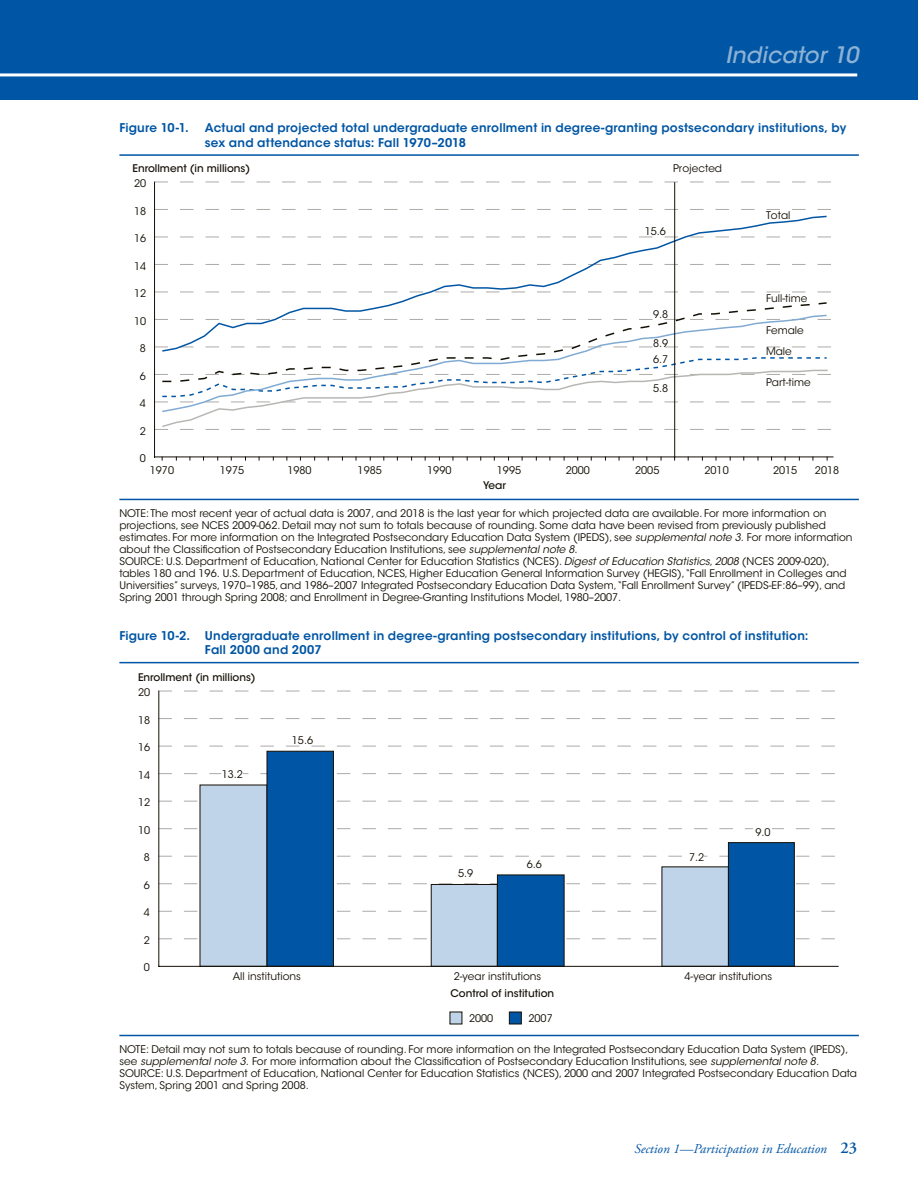
<style>
.page{position:relative;width:918px;height:1188px;background:#fff}
.page>*{position:absolute;margin:0;border:0;box-sizing:border-box;transform-origin:0 0}
.t1{font:italic 500 22.5px "ITC Avant Garde Std";color:#8cb2d6}
.t2{font:italic 13.5px "Adobe Garamond Pro";color:#0055a4}
.t3{font:600 12px/14.4px "ITC Avant Garde Std";letter-spacing:.015em;color:#0055a4}
.t4{font:10.5px/12px "ITC Avant Garde Std";color:#140f06}
.t5{font:500 10.5px "ITC Avant Garde Std";color:#140f06}
.s1{font-style:italic}
.s2{font-weight:600;font-style:normal;font-size:16.5px}
</style>
<div class="page">
<div style="left:0;top:0;width:918px;height:100px;background:#0055a4"></div>
<hr style="left:0;top:73px;width:857px;height:3px;background:#fff">
<svg style="left:155px;top:182px;width:676px;height:1px"></svg>
<svg style="left:155px;top:209px;width:676px;height:1px"></svg>
<hr style="left:154px;top:457px;width:680px;height:1px;background:#140f06">
<hr style="left:154px;top:182px;width:1px;height:276px;background:#140f06">
<svg style="left:161px;top:215px;width:667px;height:86px"></svg>
<svg style="left:161px;top:301px;width:667px;height:55px"></svg>
<svg style="left:155px;top:356px;width:676px;height:74px"></svg>
<hr style="left:674px;top:182px;width:1px;height:276px;background:#140f06">
<svg style="left:159px;top:691px;width:676px;height:1px"></svg>
<svg style="left:159px;top:718px;width:676px;height:1px"></svg>
<svg style="left:159px;top:746px;width:676px;height:1px"></svg>
<svg style="left:159px;top:773px;width:676px;height:1px"></svg>
<svg style="left:159px;top:801px;width:676px;height:1px"></svg>
<svg style="left:159px;top:828px;width:676px;height:1px"></svg>
<svg style="left:159px;top:856px;width:676px;height:1px"></svg>
<div style="left:200px;top:785px;width:67px;height:182px;background:#bfd4e8;border:1px solid #140f06"></div>
<div style="left:267px;top:751px;width:67px;height:216px;background:#0055a4;border:1px solid #140f06"></div>
<div style="left:221px;top:765px;width:21px;height:17px;background:#fff"></div>
<svg style="left:159px;top:874px;width:679px;height:92px"></svg>
<div style="left:442px;top:864px;width:42px;height:17px;background:#fff"></div>
<div style="left:662px;top:866px;width:67px;height:101px;background:#bfd4e8"></div>
<div style="left:728px;top:842px;width:67px;height:125px;background:#0055a4;border:1px solid #140f06"></div>
<div style="left:687px;top:846px;width:17px;height:17px;background:#fff"></div>
<div style="left:753px;top:822px;width:19px;height:17px;background:#fff"></div>
<div style="left:450px;top:1012px;width:12px;height:12px;background:#bfd4e8"></div>
<div style="left:509px;top:1012px;width:13px;height:12px;background:#0055a4;border:1px solid #140f06"></div>
<hr style="left:159px;top:966px;width:680px;height:1px;background:#140f06">
<hr style="left:158px;top:691px;width:1px;height:276px;background:#140f06">
<hr style="left:119px;top:154px;width:740px;height:2px;background:#0055a4">
<hr style="left:119px;top:662px;width:740px;height:1px;background:#0055a4">
<hr style="left:119px;top:499px;width:740px;height:1px;background:#0055a4">
<hr style="left:119px;top:1035px;width:740px;height:1px;background:#0055a4">
<h1 class="t1" style="left:725px;top:41px;width:134px">Indicator 10</h1>
<p class="t3" style="left:119px;top:121px;width:71px">Figure 10-1.</p>
<p class="t3" style="left:205px;top:121px;width:643px">Actual and projected total undergraduate enrollment in degree-granting postsecondary institutions, by sex and attendance status: Fall 1970–2018</p>
<p class="t5" style="left:133px;top:161px;width:119px">Enrollment (in millions)</p>
<p class="t4" style="left:134px;top:177px;width:14px">20</p>
<p class="t4" style="left:134px;top:205px;width:14px">18</p>
<p class="t4" style="left:134px;top:232px;width:14px">16</p>
<p class="t4" style="left:134px;top:260px;width:14px">14</p>
<p class="t4" style="left:134px;top:287px;width:14px">12</p>
<p class="t4" style="left:134px;top:315px;width:14px">10</p>
<p class="t4" style="left:140px;top:342px;width:8px">8</p>
<p class="t4" style="left:140px;top:370px;width:8px">6</p>
<p class="t4" style="left:140px;top:397px;width:8px">4</p>
<p class="t4" style="left:140px;top:425px;width:8px">2</p>
<p class="t4" style="left:140px;top:452px;width:8px">0</p>
<p class="t4" style="left:673px;top:163px;width:50px">Projected</p>
<p class="t4" style="left:645px;top:225px;width:23px">15.6</p>
<p class="t4" style="left:653px;top:308px;width:17px">9.8</p>
<p class="t4" style="left:653px;top:337px;width:17px">8.9</p>
<p class="t4" style="left:653px;top:354px;width:17px">6.7</p>
<p class="t4" style="left:653px;top:382px;width:17px">5.8</p>
<p class="t4" style="left:766px;top:209px;width:26px">Total</p>
<p class="t4" style="left:766px;top:292px;width:43px">Full-time</p>
<p class="t4" style="left:766px;top:324px;width:39px">Female</p>
<p class="t4" style="left:766px;top:345px;width:27px">Male</p>
<p class="t4" style="left:766px;top:376px;width:46px">Part-time</p>
<p class="t4" style="left:150px;top:464px;width:26px">1970</p>
<p class="t4" style="left:220px;top:465px;width:26px">1975</p>
<p class="t4" style="left:287px;top:464px;width:26px">1980</p>
<p class="t4" style="left:358px;top:465px;width:26px">1985</p>
<p class="t4" style="left:427px;top:464px;width:26px">1990</p>
<p class="t4" style="left:497px;top:464px;width:26px">1995</p>
<p class="t4" style="left:566px;top:464px;width:26px">2000</p>
<p class="t4" style="left:635px;top:464px;width:26px">2005</p>
<p class="t4" style="left:705px;top:464px;width:26px">2010</p>
<p class="t4" style="left:773px;top:464px;width:26px">2015</p>
<p class="t4" style="left:815px;top:464px;width:26px">2018</p>
<p class="t5" style="left:483px;top:479px;width:24px">Year</p>
<p class="t4" style="left:119px;top:507px;width:735px">NOTE: The most recent year of actual data is 2007, and 2018 is the last year for which projected data are available. For more information on projections, see NCES 2009-062. Detail may not sum to totals because of rounding. Some data have been revised from previously published estimates. For more information on the Integrated Postsecondary Education Data System (IPEDS), see <span class="s1">supplemental note 3.</span> For more information about the Classification of Postsecondary Education Institutions, see <span class="s1">supplemental note 8.<br></span>SOURCE: U.S. Department of Education, National Center for Education Statistics (NCES). <span class="s1">Digest of Education Statistics, 2008</span> (NCES 2009-020), tables 180 and 196. U.S. Department of Education, NCES, Higher Education General Information Survey (HEGIS),“Fall Enrollment in Colleges and Universities” surveys, 1970–1985, and 1986–2007 Integrated Postsecondary Education Data System,“Fall Enrollment Survey” (IPEDS-EF:86–99), and Spring 2001 through Spring 2008; and Enrollment in Degree-Granting Institutions Model, 1980–2007.</p>
<p class="t3" style="left:205px;top:628px;width:605px;text-indent:-86px">Figure 10-2. Undergraduate enrollment in degree-granting postsecondary institutions, by control of institution:<br>Fall 2000 and 2007</p>
<p class="t5" style="left:138px;top:671px;width:119px">Enrollment (in millions)</p>
<p class="t4" style="left:138px;top:687px;width:14px">20</p>
<p class="t4" style="left:138px;top:714px;width:14px">18</p>
<p class="t4" style="left:138px;top:742px;width:14px">16</p>
<p class="t4" style="left:138px;top:769px;width:14px">14</p>
<p class="t4" style="left:138px;top:797px;width:14px">12</p>
<p class="t4" style="left:138px;top:824px;width:14px">10</p>
<p class="t4" style="left:144px;top:852px;width:8px">8</p>
<p class="t4" style="left:144px;top:879px;width:8px">6</p>
<p class="t4" style="left:144px;top:907px;width:8px">4</p>
<p class="t4" style="left:144px;top:934px;width:8px">2</p>
<p class="t4" style="left:144px;top:962px;width:8px">0</p>
<p class="t4" style="left:222px;top:768px;width:23px">13.2</p>
<p class="t4" style="left:292px;top:735px;width:23px">15.6</p>
<p class="t4" style="left:233px;top:970px;width:70px">All institutions</p>
<p class="t4" style="left:458px;top:867px;width:17px">5.9</p>
<p class="t4" style="left:527px;top:858px;width:17px">6.6</p>
<p class="t4" style="left:454px;top:970px;width:89px">2-year institutions</p>
<p class="t5" style="left:450px;top:986px;width:105px">Control of institution</p>
<p class="t4" style="left:469px;top:1013px;width:26px">2000</p>
<p class="t4" style="left:529px;top:1013px;width:26px">2007</p>
<p class="t4" style="left:689px;top:851px;width:17px">7.2</p>
<p class="t4" style="left:756px;top:826px;width:17px">9.0</p>
<p class="t4" style="left:685px;top:970px;width:89px">4-year institutions</p>
<p class="t4" style="left:119px;top:1043px;width:739px">NOTE: Detail may not sum to totals because of rounding. For more information on the Integrated Postsecondary Education Data System (IPEDS), see <span class="s1">supplemental note 3.</span> For more information about the Classification of Postsecondary Education Institutions, see <span class="s1">supplemental note 8.<br></span>SOURCE: U.S. Department of Education, National Center for Education Statistics (NCES), 2000 and 2007 Integrated Postsecondary Education Data System, Spring 2001 and Spring 2008.</p>
<p class="t2" style="left:635px;top:1141px;width:224px">Section 1—Participation in Education <span class="s2">23</span></p>
</div>
